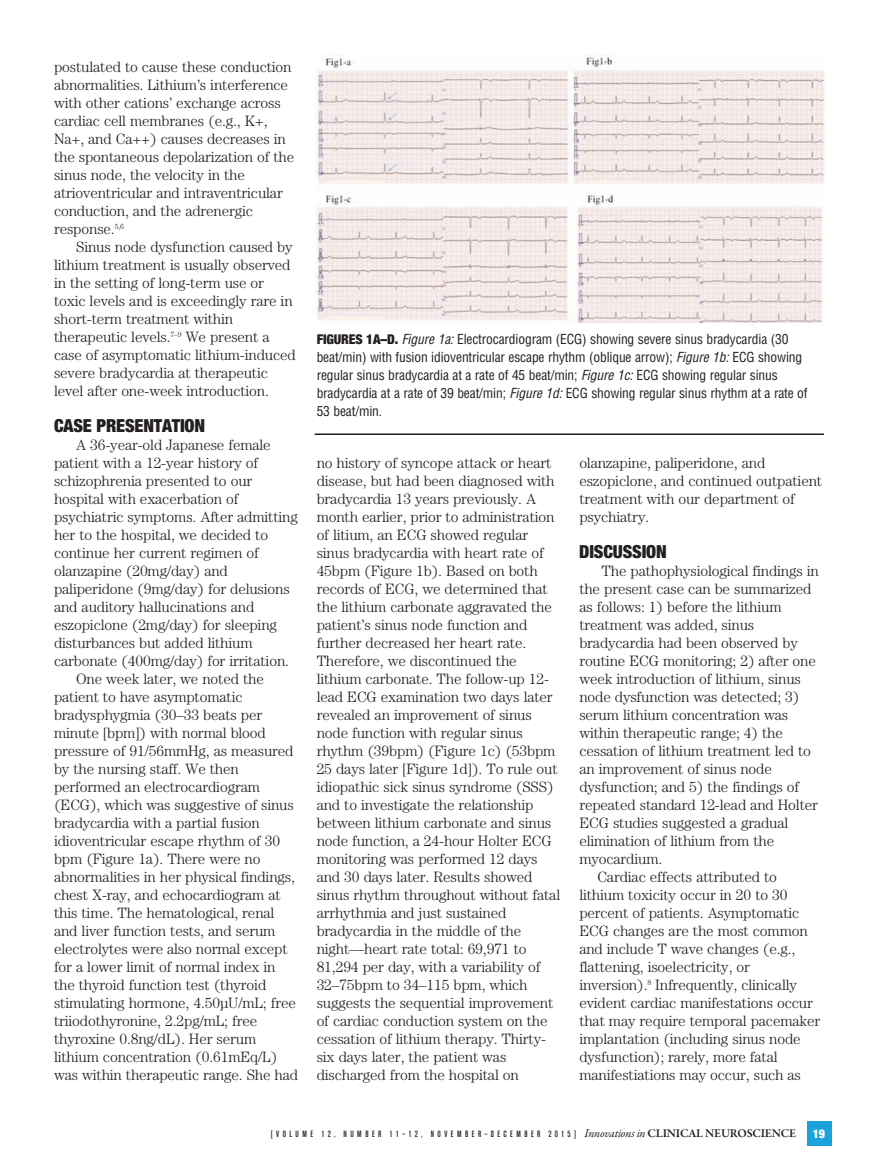
<style>
.page{position:relative;width:878px;height:1175px;background:#fff}
.page>*{position:absolute;margin:0;border:0;box-sizing:border-box;transform-origin:0 0}
.t1{font:900 condensed 18px "Helvetica Neue LT Std";letter-spacing:-.01em;color:#231f20}
.t2{font:300 15px/18px "Century Std";letter-spacing:-.01em;color:#231f20}
.t3{font:condensed 13.5px/18px "Helvetica";letter-spacing:-.01em;color:#231f20}
.t4{font:900 condensed 12px "Helvetica Neue LT Std";color:#fff}
.t5{font:500 condensed 9px "Akzidenz Grotesk BE";letter-spacing:.39em;color:#231f20}
.s1{font-family:"Helvetica Neue LT Std";font-weight:900}
.s2{font-style:italic}
.s3{font-family:"Garamond Premr Pro";font-weight:400;font-style:italic;font-stretch:normal;font-size:12px}
.s4{font-family:"Garamond Premr Pro";font-weight:600;font-stretch:normal;font-size:12px}
</style>
<div class="page">
<div style="left:806px;top:1121px;width:25px;height:24px;background:#1aa2dc"></div>
<img style="left:316px;top:55px;width:508px;height:268px">
<hr style="left:315px;top:433px;width:508px;height:2px;background:#231f20">
<p class="t2" style="left:54px;top:59px;width:242px">postulated to cause these conduction abnormalities. Lithium’s interference with other cations’ exchange across cardiac cell membranes (e.g., K+, Na+, and Ca++) causes decreases in the spontaneous depolarization of the sinus node, the velocity in the atrioventricular and intraventricular conduction, and the adrenergic response.<sup>5,6</sup></p>
<p class="t2" style="left:54px;top:239px;width:243px;text-indent:22px">Sinus node dysfunction caused by lithium treatment is usually observed in the setting of long-term use or toxic levels and is exceedingly rare in short-term treatment within therapeutic levels.<sup>7–9</sup> We present a case of asymptomatic lithium-induced severe bradycardia at therapeutic level after one-week introduction.</p>
<p class="t1" style="left:54px;top:419px;width:152px">CASE PRESENTATION</p>
<p class="t2" style="left:76px;top:437px;width:196px">A 36-year-old Japanese female</p>
<p class="t2" style="left:54px;top:455px;width:206px">patient with a 12-year history of</p>
<p class="t2" style="left:54px;top:473px;width:200px">schizophrenia presented to our</p>
<p class="t2" style="left:54px;top:491px;width:186px">hospital with exacerbation of</p>
<p class="t2" style="left:54px;top:509px;width:245px">psychiatric symptoms. After admitting</p>
<p class="t2" style="left:54px;top:527px;width:216px">her to the hospital, we decided to</p>
<p class="t2" style="left:54px;top:545px;width:206px">continue her current regimen of</p>
<p class="t2" style="left:54px;top:563px;width:175px">olanzapine (20mg/day) and</p>
<p class="t2" style="left:54px;top:581px;width:237px">paliperidone (9mg/day) for delusions</p>
<p class="t2" style="left:54px;top:599px;width:202px">and auditory hallucinations and</p>
<p class="t2" style="left:54px;top:617px;width:224px">eszopiclone (2mg/day) for sleeping</p>
<p class="t2" style="left:54px;top:635px;width:200px">disturbances but added lithium</p>
<p class="t2" style="left:54px;top:653px;width:236px">carbonate (400mg/day) for irritation.</p>
<p class="t2" style="left:76px;top:671px;width:189px">One week later, we noted the</p>
<p class="t2" style="left:54px;top:689px;width:190px">patient to have asymptomatic</p>
<p class="t2" style="left:54px;top:707px;width:210px">bradysphygmia (30–33 beats per</p>
<p class="t2" style="left:54px;top:725px;width:213px">minute [bpm]) with normal blood</p>
<p class="t2" style="left:54px;top:743px;width:241px">pressure of 91/56mmHg, as measured</p>
<p class="t2" style="left:54px;top:761px;width:186px">by the nursing staff. We then</p>
<p class="t2" style="left:54px;top:779px;width:207px">performed an electrocardiogram</p>
<p class="t2" style="left:54px;top:797px;width:241px">(ECG), which was suggestive of sinus</p>
<p class="t2" style="left:54px;top:815px;width:207px">bradycardia with a partial fusion</p>
<p class="t2" style="left:54px;top:833px;width:228px">idioventricular escape rhythm of 30</p>
<p class="t2" style="left:54px;top:851px;width:208px">bpm (Figure 1a). There were no</p>
<p class="t2" style="left:54px;top:869px;width:242px">abnormalities in her physical findings,</p>
<p class="t2" style="left:54px;top:887px;width:228px">chest X-ray, and echocardiogram at</p>
<p class="t2" style="left:54px;top:905px;width:222px">this time. The hematological, renal</p>
<p class="t2" style="left:54px;top:923px;width:223px">and liver function tests, and serum</p>
<p class="t2" style="left:54px;top:941px;width:235px">electrolytes were also normal except</p>
<p class="t2" style="left:54px;top:959px;width:223px">for a lower limit of normal index in</p>
<p class="t2" style="left:54px;top:977px;width:214px">the thyroid function test (thyroid</p>
<p class="t2" style="left:54px;top:995px;width:243px">stimulating hormone, 4.50μU/mL; free</p>
<p class="t2" style="left:54px;top:1013px;width:205px">triiodothyronine, 2.2pg/mL; free</p>
<p class="t2" style="left:54px;top:1031px;width:204px">thyroxine 0.8ng/dL). Her serum</p>
<p class="t2" style="left:54px;top:1049px;width:225px">lithium concentration (0.61mEq/L)</p>
<p class="t2" style="left:54px;top:1067px;width:246px">was within therapeutic range. She had</p>
<p class="t3" style="left:316px;top:331px;width:492px"><span class="s1">FIGURES 1A–D.</span> <span class="s2">Figure 1a:</span> Electrocardiogram (ECG) showing severe sinus bradycardia (30 beat/min) with fusion idioventricular escape rhythm (oblique arrow); <span class="s2">Figure 1b:</span> ECG showing regular sinus bradycardia at a rate of 45 beat/min; <span class="s2">Figure 1c:</span> ECG showing regular sinus bradycardia at a rate of 39 beat/min; <span class="s2">Figure 1d:</span> ECG showing regular sinus rhythm at a rate of 53 beat/min.</p>
<p class="t2" style="left:317px;top:455px;width:245px">no history of syncope attack or heart disease, but had been diagnosed with bradycardia 13 years previously. A month earlier, prior to administration of litium, an ECG showed regular sinus bradycardia with heart rate of 45bpm (Figure 1b). Based on both records of ECG, we determined that the lithium carbonate aggravated the patient’s sinus node function and further decreased her heart rate.<br>Therefore, we discontinued the lithium carbonate. The follow-up 12- lead ECG examination two days later revealed an improvement of sinus node function with regular sinus rhythm (39bpm) (Figure 1c) (53bpm 25 days later [Figure 1d]). To rule out idiopathic sick sinus syndrome (SSS) and to investigate the relationship between lithium carbonate and sinus node function, a 24-hour Holter ECG monitoring was performed 12 days and 30 days later. Results showed sinus rhythm throughout without fatal arrhythmia and just sustained bradycardia in the middle of the night—heart rate total: 69,971 to 81,294 per day, with a variability of 32–75bpm to 34–115 bpm, which suggests the sequential improvement of cardiac conduction system on the cessation of lithium therapy. Thirty&shy;six days later, the patient was discharged from the hospital on</p>
<p class="t2" style="left:579px;top:455px;width:244px">olanzapine, paliperidone, and eszopiclone, and continued outpatient treatment with our department of psychiatry.</p>
<p class="t1" style="left:579px;top:545px;width:89px">DISCUSSION</p>
<p class="t2" style="left:601px;top:563px;width:219px">The pathophysiological findings in</p>
<p class="t2" style="left:579px;top:581px;width:233px">the present case can be summarized</p>
<p class="t2" style="left:579px;top:599px;width:204px">as follows: 1) before the lithium</p>
<p class="t2" style="left:579px;top:617px;width:176px">treatment was added, sinus</p>
<p class="t2" style="left:579px;top:635px;width:220px">bradycardia had been observed by</p>
<p class="t2" style="left:579px;top:653px;width:238px">routine ECG monitoring; 2) after one</p>
<p class="t2" style="left:579px;top:671px;width:223px">week introduction of lithium, sinus</p>
<p class="t2" style="left:579px;top:689px;width:222px">node dysfunction was detected; 3)</p>
<p class="t2" style="left:579px;top:707px;width:210px">serum lithium concentration was</p>
<p class="t2" style="left:579px;top:725px;width:205px">within therapeutic range; 4) the</p>
<p class="t2" style="left:579px;top:743px;width:233px">cessation of lithium treatment led to</p>
<p class="t2" style="left:579px;top:761px;width:194px">an improvement of sinus node</p>
<p class="t2" style="left:579px;top:779px;width:221px">dysfunction; and 5) the findings of</p>
<p class="t2" style="left:579px;top:797px;width:240px">repeated standard 12-lead and Holter</p>
<p class="t2" style="left:579px;top:815px;width:211px">ECG studies suggested a gradual</p>
<p class="t2" style="left:579px;top:833px;width:196px">elimination of lithium from the</p>
<p class="t2" style="left:579px;top:851px;width:84px">myocardium.</p>
<p class="t2" style="left:597px;top:869px;width:181px">Cardiac effects attributed to</p>
<p class="t2" style="left:579px;top:887px;width:210px">lithium toxicity occur in 20 to 30</p>
<p class="t2" style="left:579px;top:905px;width:222px">percent of patients. Asymptomatic</p>
<p class="t2" style="left:579px;top:923px;width:230px">ECG changes are the most common</p>
<p class="t2" style="left:579px;top:941px;width:217px">and include T wave changes (e.g.,</p>
<p class="t2" style="left:579px;top:959px;width:172px">flattening, isoelectricity, or</p>
<p class="t2" style="left:579px;top:977px;width:219px">inversion).<sup>8</sup> Infrequently, clinically</p>
<p class="t2" style="left:579px;top:995px;width:235px">evident cardiac manifestations occur</p>
<p class="t2" style="left:579px;top:1013px;width:242px">that may require temporal pacemaker</p>
<p class="t2" style="left:579px;top:1031px;width:223px">implantation (including sinus node</p>
<p class="t2" style="left:579px;top:1049px;width:200px">dysfunction); rarely, more fatal</p>
<p class="t2" style="left:579px;top:1067px;width:223px">manifestiations may occur, such as</p>
<p class="t5" style="left:271px;top:1131px;width:527px">[VOLUME 12, NUMBER 11–12, NOVEMBER–DECEMBER 2015] <span class="s3">Innovations in</span> <span class="s4">CLINICAL NEUROSCIENCE</span></p>
<p class="t4" style="left:813px;top:1128px;width:14px">19</p>
</div>
